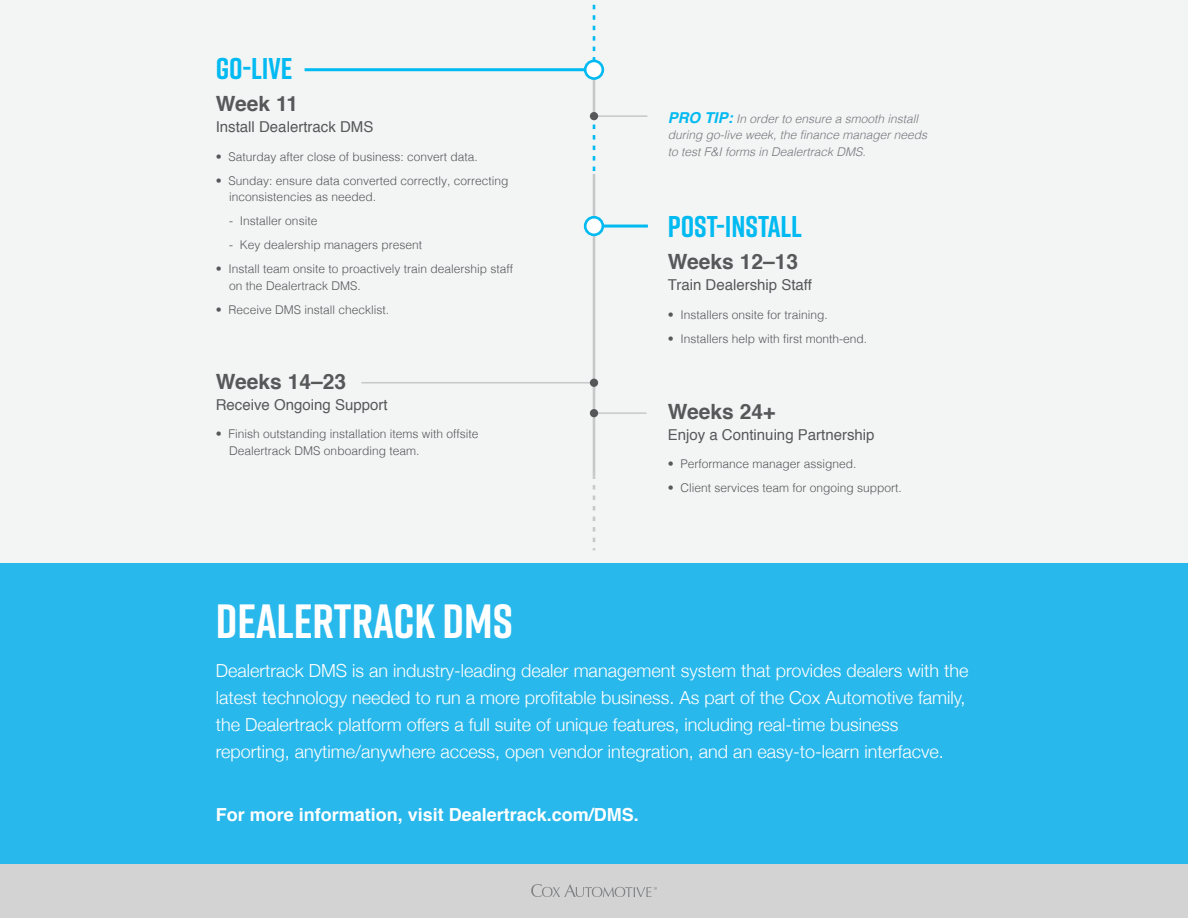
<style>
.page{position:relative;width:1188px;height:918px;background:#f3f4f4}
.page>*{position:absolute;margin:0;border:0;box-sizing:border-box;transform-origin:0 0}
.t1{font:700 48px "Rift";color:#fff}
.t2{font:700 30px "Rift";color:#00baf1}
.t3{font:700 21px "Helvetica";color:#57585a}
.t4{font:300 18px/27px "Helvetica Neue";color:#fff}
.t5{font:700 18px "Helvetica";color:#fff}
.t6{font:15px "Helvetica";color:#57585a}
.t7{font:300 12px/16.5px "Helvetica";color:#57585a}
.t8{font:italic 300 12px/16.5px "Helvetica";color:#75787c}
.s1{font-weight:700;font-size:15px;color:#00baf1}
</style>
<div class="page">
<div style="left:0;top:563px;width:1188px;height:304px;background:#29b8eb"></div>
<svg style="left:593px;top:4px;width:2px;height:56px"></svg>
<svg style="left:593px;top:125px;width:2px;height:47px"></svg>
<svg style="left:593px;top:485px;width:2px;height:65px"></svg>
<hr style="left:593px;top:174px;width:2px;height:303px;background:#c7c8ca">
<hr style="left:593px;top:70px;width:2px;height:43px;background:#c7c8ca">
<hr style="left:305px;top:68px;width:289px;height:3px;background:#00baf1">
<div style="left:585px;top:61px;width:18px;height:18px;background:#fff;border-radius:50%"></div>
<div style="left:584px;top:60px;width:20px;height:20px;border:3px solid #00baf1;border-radius:50%"></div>
<hr style="left:594px;top:225px;width:54px;height:3px;background:#00baf1">
<div style="left:585px;top:217px;width:18px;height:18px;background:#fff;border-radius:50%"></div>
<div style="left:584px;top:216px;width:20px;height:20px;border:3px solid #00baf1;border-radius:50%"></div>
<hr style="left:361px;top:382px;width:233px;height:1px;background:#c7c8ca">
<div style="left:590px;top:379px;width:8px;height:8px;background:#57585a;border-radius:50%"></div>
<hr style="left:593px;top:412px;width:53px;height:2px;background:#c7c8ca">
<div style="left:590px;top:409px;width:8px;height:8px;background:#57585a;border-radius:50%"></div>
<div style="left:0;top:864px;width:1188px;height:54px;background:#d3d3d3"></div>
<svg style="left:531px;top:884px;width:126px;height:13px"></svg>
<hr style="left:594px;top:115px;width:53px;height:2px;background:#c7c8ca">
<div style="left:590px;top:112px;width:8px;height:8px;background:#57585a;border-radius:50%"></div>
<h2 class="t2" style="left:216px;top:47px;width:78px">GO-LIVE</h2>
<h3 class="t3" style="left:216px;top:86px;width:84px">Week 11</h3>
<p class="t6" style="left:216px;top:115px;width:159px">Install Dealertrack DMS</p>
<p class="t7" style="left:216px;top:147px;width:264px">• Saturday after close of business: convert data.</p>
<p class="t7" style="left:229px;top:171px;width:281px;text-indent:-14px">• Sunday: ensure data converted correctly, correcting inconsistencies as needed.</p>
<p class="t7" style="left:229px;top:212px;width:90px">- Installer onsite</p>
<p class="t7" style="left:229px;top:236px;width:194px">- Key dealership managers present</p>
<p class="t7" style="left:229px;top:260px;width:285px;text-indent:-14px">• Install team onsite to proactively train dealership staff on the Dealertrack DMS.</p>
<p class="t7" style="left:216px;top:300px;width:175px">• Receive DMS install checklist.</p>
<h3 class="t3" style="left:216px;top:364px;width:132px">Weeks 14–23</h3>
<p class="t6" style="left:216px;top:393px;width:173px">Receive Ongoing Support</p>
<p class="t7" style="left:229px;top:425px;width:251px;text-indent:-14px">• Finish outstanding installation items with offsite<br>Dealertrack DMS onboarding team.</p>
<p class="t8" style="left:668px;top:110px;width:261px"><span class="s1">PRO TIP:</span> In order to ensure a smooth install during go-live week, the finance manager needs to test F&amp;I forms in Dealertrack DMS.</p>
<h2 class="t2" style="left:668px;top:205px;width:136px">POST-INSTALL</h2>
<h3 class="t3" style="left:668px;top:245px;width:132px">Weeks 12–13</h3>
<p class="t6" style="left:668px;top:274px;width:146px">Train Dealership Staff</p>
<p class="t7" style="left:668px;top:306px;width:162px">• Installers onsite for training.</p>
<p class="t7" style="left:668px;top:330px;width:201px">• Installers help with first month-end.</p>
<h3 class="t3" style="left:668px;top:394px;width:109px">Weeks 24+</h3>
<p class="t6" style="left:668px;top:423px;width:208px">Enjoy a Continuing Partnership</p>
<p class="t7" style="left:668px;top:455px;width:190px">• Performance manager assigned.</p>
<p class="t7" style="left:668px;top:479px;width:236px">• Client services team for ongoing support.</p>
<h1 class="t1" style="left:216px;top:587px;width:298px">DEALERTRACK DMS</h1>
<p class="t4" style="left:216px;top:655px;width:754px">Dealertrack DMS is an industry-leading dealer management system that provides dealers with the latest technology needed to run a more profitable business. As part of the Cox Automotive family, the Dealertrack platform offers a full suite of unique features, including real-time business reporting, anytime/anywhere access, open vendor integration, and an easy-to-learn interfacve.</p>
<h3 class="t5" style="left:216px;top:800px;width:425px">For more information, visit Dealertrack.com/DMS.</h3>
</div>
